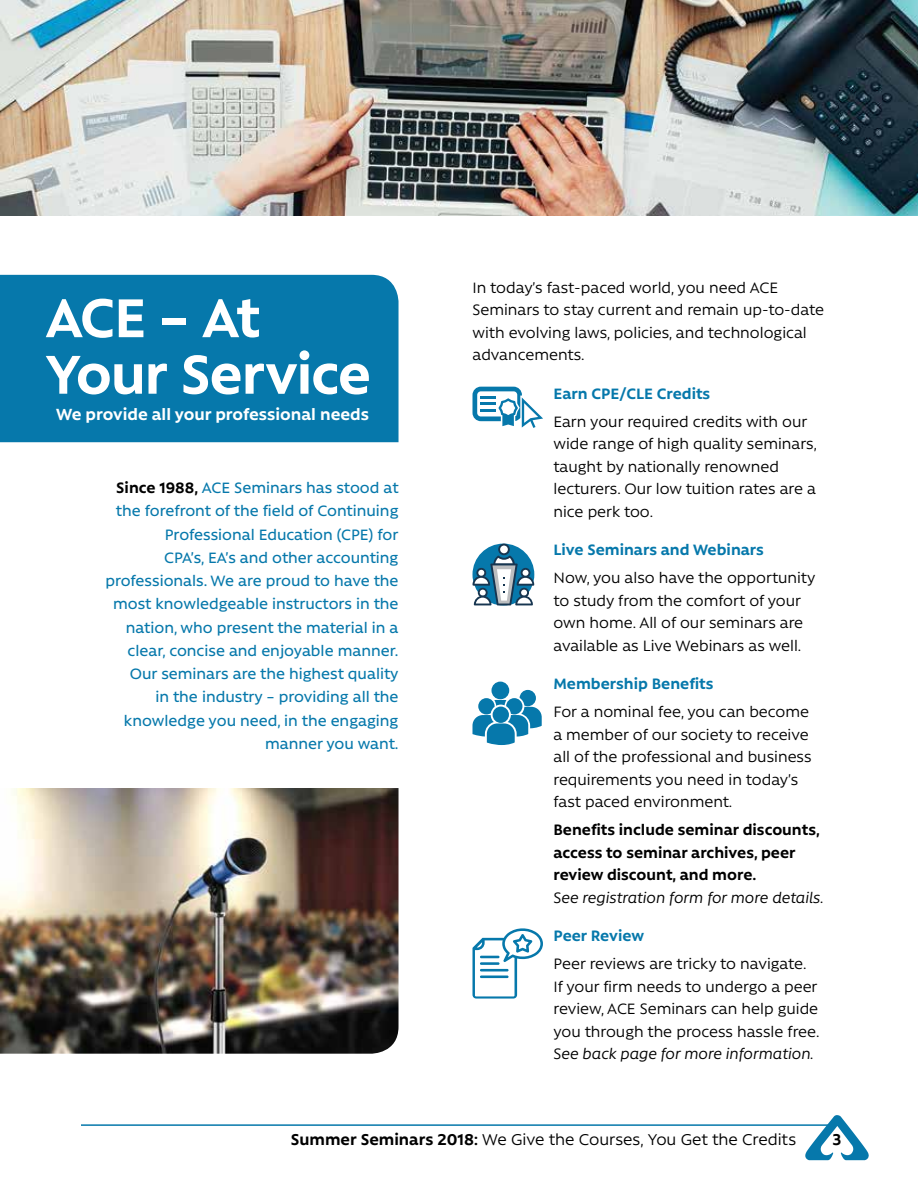
<style>
.page{position:relative;width:918px;height:1188px;background:#fff}
.page>*{position:absolute;margin:0;border:0;box-sizing:border-box;transform-origin:0 0}
.t1{font:700 62.85px/56.6px "Rawson Pro";letter-spacing:-.02em;color:#fff}
.t2{font:700 18.6px "Rawson Pro";color:#fff}
.t3{font:18px "Rawson Pro";letter-spacing:-.005em;color:#000}
.t4{font:700 18px "Rawson Pro";color:#000}
.t5{font:17.25px/22.5px "Rawson Pro";color:#000}
.t6{font:500 17.25px/23.2px "Rawson Pro";color:#0678ab;text-align:right}
.t7{font:700 17.25px/22.5px "Rawson Pro";color:#000}
.t8{font:700 17.25px "Rawson Pro";color:#0678ab}
.t9{font:italic 17.25px "Rawson Pro";color:#000}
.s1{font-weight:700;color:#000}
.s2{font-weight:700}
</style>
<div class="page">
<img style="left:1px;top:0;width:917px;height:216px">
<hr style="left:81px;top:1124px;width:756px;height:2px;background:#0678ab">
<svg style="left:805px;top:1115px;width:64px;height:45px"></svg>
<div style="left:0;top:275px;width:399px;height:167px;background:#0678ab"></div>
<svg style="left:473px;top:387px;width:70px;height:41px"></svg>
<svg style="left:473px;top:544px;width:61px;height:61px"></svg>
<svg style="left:472px;top:682px;width:70px;height:63px"></svg>
<svg style="left:472px;top:928px;width:71px;height:71px"></svg>
<img style="left:0;top:788px;width:399px;height:266px">
<h1 class="t1" style="left:46px;top:288px;width:327px">ACE – At<br>Your Service</h1>
<p class="t2" style="left:56px;top:403px;width:314px">We provide all your professional needs</p>
<p class="t6" style="left:105px;top:476px;width:295px"><span class="s1">Since 1988,</span> ACE Seminars has stood at the forefront of the field of Continuing Professional Education (CPE) for<br>CPA’s, EA’s and other accounting professionals. We are proud to have the most knowledgeable instructors in the nation, who present the material in a clear, concise and enjoyable manner.<br>Our seminars are the highest quality<br>in the industry – providing all the knowledge you need, in the engaging manner you want.</p>
<p class="t5" style="left:472px;top:276px;width:353px">In today’s fast-paced world, you need ACE Seminars to stay current and remain up-to-date with evolving laws, policies, and technological advancements.</p>
<p class="t8" style="left:554px;top:383px;width:158px">Earn CPE/CLE Credits</p>
<p class="t5" style="left:554px;top:410px;width:265px">Earn your required credits with our wide range of high quality seminars, taught by nationally renowned lecturers. Our low tuition rates are a nice perk too.</p>
<p class="t8" style="left:554px;top:540px;width:212px">Live Seminars and Webinars</p>
<p class="t5" style="left:554px;top:566px;width:263px">Now, you also have the opportunity to study from the comfort of your own home. All of our seminars are available as Live Webinars as well.</p>
<p class="t8" style="left:554px;top:674px;width:162px">Membership Benefits</p>
<p class="t5" style="left:554px;top:701px;width:260px">For a nominal fee, you can become a member of our society to receive all of the professional and business requirements you need in today’s fast paced environment.</p>
<p class="t7" style="left:554px;top:818px;width:268px">Benefits include seminar discounts, access to seminar archives, peer review discount, and more.</p>
<p class="t9" style="left:554px;top:888px;width:272px">See registration form for more details.</p>
<p class="t8" style="left:554px;top:926px;width:92px">Peer Review</p>
<p class="t5" style="left:554px;top:953px;width:268px">Peer reviews are tricky to navigate.<br>If your firm needs to undergo a peer review, ACE Seminars can help guide you through the process hassle free.</p>
<p class="t9" style="left:554px;top:1045px;width:262px">See back page for more information.</p>
<p class="t3" style="left:291px;top:1130px;width:507px"><span class="s2">Summer Seminars 2018:</span> We Give the Courses, You Get the Credits</p>
<p class="t4" style="left:833px;top:1129px;width:10px">3</p>
</div>
